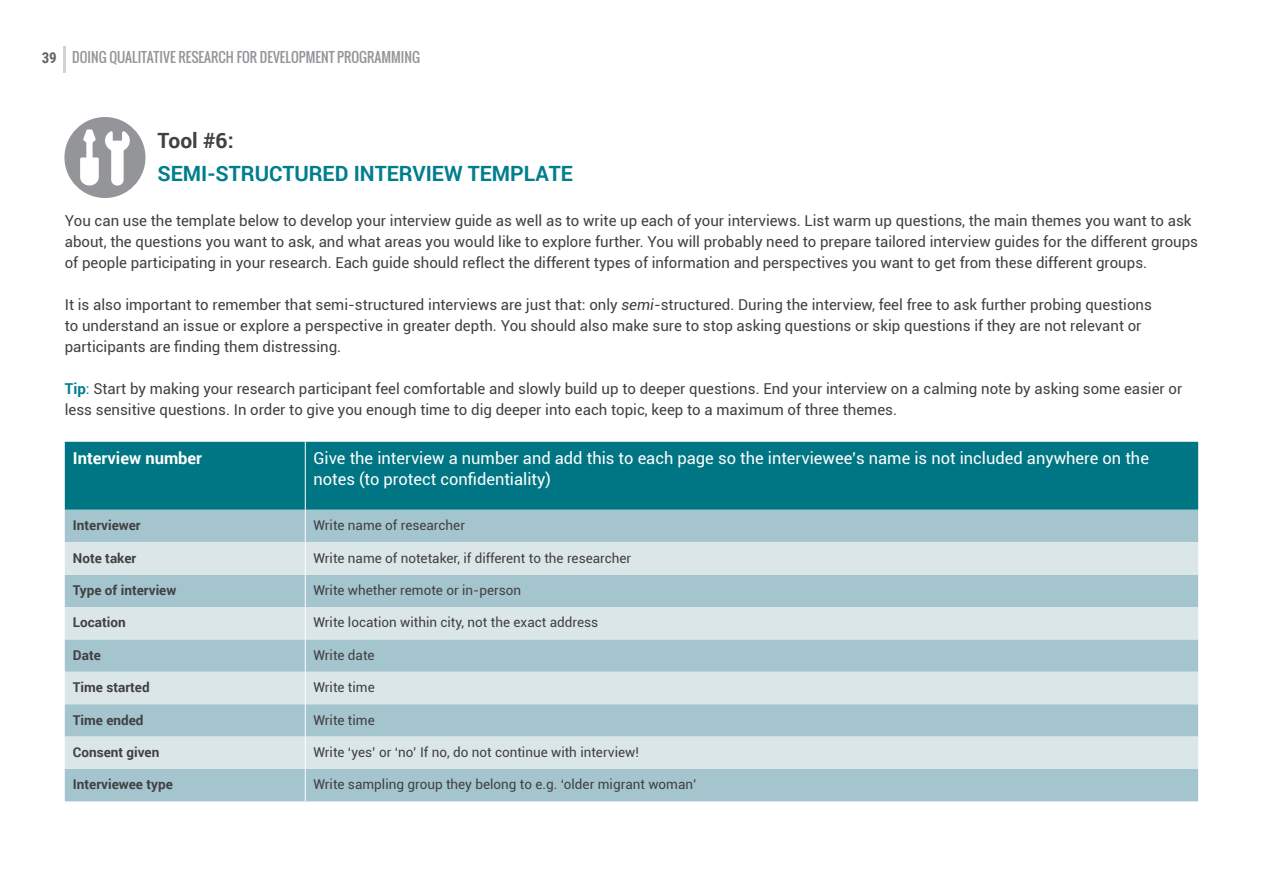
<style>
.page{position:relative;width:1263px;height:893px;background:#fff}
.page>*{position:absolute;margin:0;border:0;box-sizing:border-box;transform-origin:0 0}
.t1{font:700 21px "Roboto";color:#007e8d}
.t2{font:700 21px "Roboto";color:#414042}
.t3{font:16.5px/21px "Roboto";color:#fff}
.t4{font:700 16.5px "Roboto";color:#fff}
.t5{font:15px/21px "Roboto";color:#414042}
.t6{font:13.5px "Roboto";color:#414042}
.t7{font:700 13.5px "Roboto";color:#414042}
.t8{font:13.5px "Oswald";color:#939598}
.s1{font-family:"Roboto Condensed";font-weight:700;font-size:15px;color:#636466}
.s2{font-style:italic}
.s3{font-weight:700;color:#007e8d}
.s4{color:#007e8d}
</style>
<div class="page">
<hr style="left:63px;top:46px;width:3px;height:27px;background:#d1d3d4">
<div style="left:65px;top:442px;width:1133px;height:68px;background:#007684"></div>
<div style="left:65px;top:510px;width:1133px;height:291px;background:#a4c5cd"></div>
<svg style="left:65px;top:542px;width:1133px;height:227px;background:#c3d8dd"></svg>
<hr style="left:305px;top:442px;width:1px;height:68px;background:#fff">
<hr style="left:305px;top:510px;width:1px;height:32px;background:#fff">
<hr style="left:305px;top:542px;width:1px;height:33px;background:#fff">
<hr style="left:305px;top:575px;width:1px;height:32px;background:#fff">
<hr style="left:305px;top:607px;width:1px;height:32px;background:#fff">
<hr style="left:305px;top:639px;width:1px;height:33px;background:#fff">
<hr style="left:305px;top:672px;width:1px;height:32px;background:#fff">
<hr style="left:305px;top:704px;width:1px;height:33px;background:#fff">
<hr style="left:305px;top:737px;width:1px;height:32px;background:#fff">
<hr style="left:305px;top:769px;width:1px;height:32px;background:#fff">
<div style="left:64px;top:117px;width:81px;height:81px;background:#939598;border-radius:50%"></div>
<svg style="left:80px;top:129px;width:50px;height:57px"></svg>
<p class="t8" style="left:42px;top:51px;width:380px"><span class="s1">39</span> DOING QUALITATIVE RESEARCH FOR DEVELOPMENT PROGRAMMING</p>
<h1 class="t2" style="left:158px;top:130px;width:78px">Tool #6:</h1>
<h1 class="t1" style="left:158px;top:163px;width:417px">SEMI-STRUCTURED INTERVIEW TEMPLATE</h1>
<p class="t5" style="left:65px;top:211px;width:1135px">You can use the template below to develop your interview guide as well as to write up each of your interviews. List warm up questions, the main themes you want to ask about, the questions you want to ask, and what areas you would like to explore further. You will probably need to prepare tailored interview guides for the different groups of people participating in your research. Each guide should reflect the different types of information and perspectives you want to get from these different groups.</p>
<p class="t5" style="left:65px;top:295px;width:1088px">It is also important to remember that semi-structured interviews are just that: only <span class="s2">semi</span>-structured. During the interview, feel free to ask further probing questions to understand an issue or explore a perspective in greater depth. You should also make sure to stop asking questions or skip questions if they are not relevant or participants are finding them distressing.</p>
<p class="t5" style="left:65px;top:379px;width:1119px"><span class="s3">Tip</span><span class="s4">:</span> Start by making your research participant feel comfortable and slowly build up to deeper questions. End your interview on a calming note by asking some easier or less sensitive questions. In order to give you enough time to dig deeper into each topic, keep to a maximum of three themes.</p>
<p class="t4" style="left:73px;top:451px;width:131px">Interview number</p>
<p class="t3" style="left:313px;top:449px;width:837px">Give the interview a number and add this to each page so the interviewee’s name is not included anywhere on the notes (to protect confidentiality)</p>
<p class="t7" style="left:73px;top:519px;width:69px">Interviewer</p>
<p class="t6" style="left:313px;top:519px;width:153px">Write name of researcher</p>
<p class="t7" style="left:73px;top:551px;width:65px">Note taker</p>
<p class="t6" style="left:313px;top:552px;width:319px">Write name of notetaker, if different to the researcher</p>
<p class="t7" style="left:73px;top:584px;width:105px">Type of interview</p>
<p class="t6" style="left:313px;top:584px;width:209px">Write whether remote or in-person</p>
<p class="t7" style="left:73px;top:616px;width:54px">Location</p>
<p class="t6" style="left:313px;top:616px;width:286px">Write location within city, not the exact address</p>
<p class="t7" style="left:73px;top:649px;width:29px">Date</p>
<p class="t6" style="left:313px;top:649px;width:63px">Write date</p>
<p class="t7" style="left:73px;top:681px;width:78px">Time started</p>
<p class="t6" style="left:313px;top:681px;width:63px">Write time</p>
<p class="t7" style="left:73px;top:713px;width:72px">Time ended</p>
<p class="t6" style="left:313px;top:714px;width:63px">Write time</p>
<p class="t7" style="left:73px;top:746px;width:88px">Consent given</p>
<p class="t6" style="left:313px;top:746px;width:327px">Write ‘yes’ or ‘no’ If no, do not continue with interview!</p>
<p class="t7" style="left:73px;top:778px;width:101px">Interviewee type</p>
<p class="t6" style="left:313px;top:778px;width:385px">Write sampling group they belong to e.g. ‘older migrant woman’</p>
</div>
